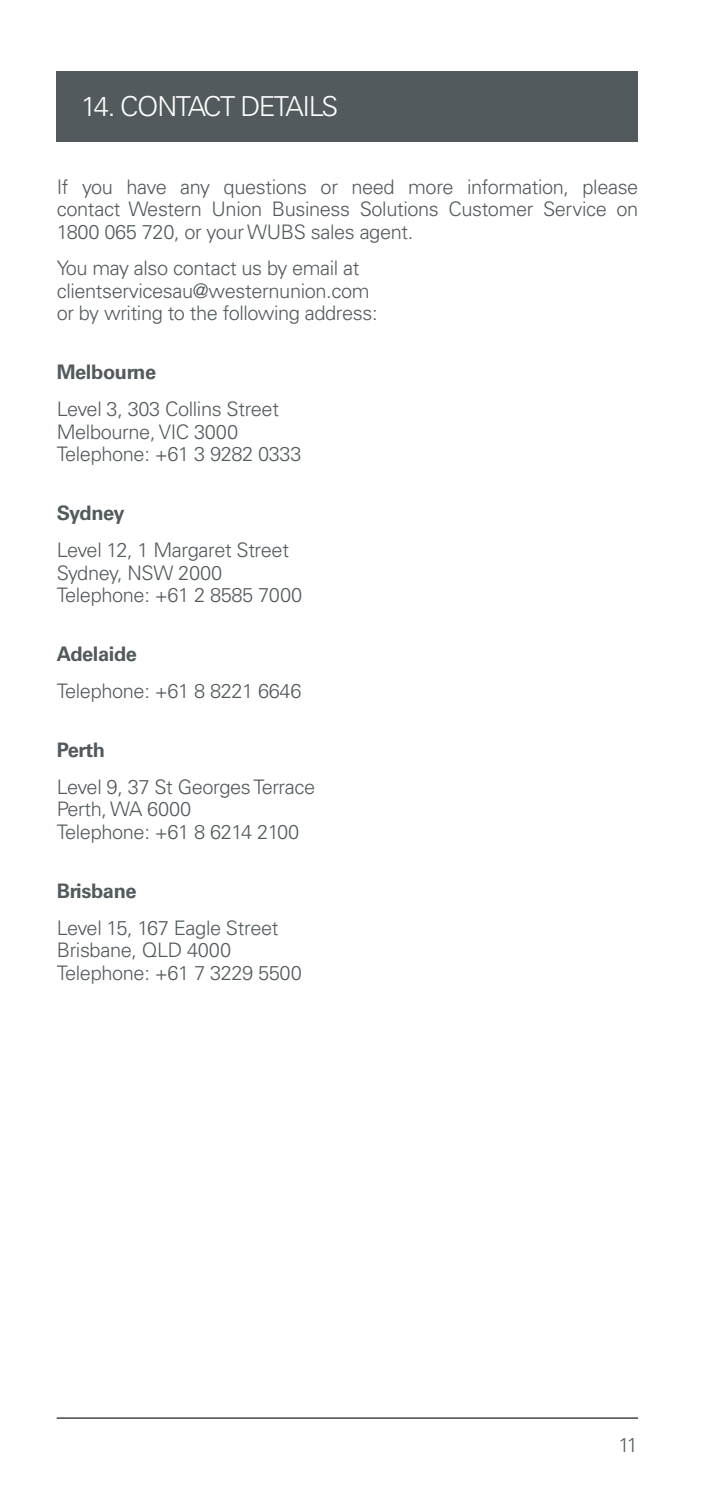
<style>
.page{position:relative;width:709px;height:1489px;background:#fff}
.page>*{position:absolute;margin:0;border:0;box-sizing:border-box;transform-origin:0 0}
.t1{font:300 27.5px "Univers LT Std";letter-spacing:-.05em;color:#fff}
.t2{font:300 20px/22.5px "Univers LT Std";letter-spacing:-.02em;color:#535a5d}
.t3{font:700 20px "Univers LT Std";letter-spacing:-.02em;color:#535a5d}
</style>
<div class="page">
<hr style="left:57px;top:1417px;width:581px;height:1px;background:#231f20">
<div style="left:57px;top:71px;width:581px;height:71px;background:#535a5d"></div>
<h1 class="t1" style="left:81px;top:89px;width:259px">14. CONTACT DETAILS</h1>
<p class="t2" style="left:57px;top:175px;width:583px;text-align:justify">If you have any questions or need more information, please contact Western Union Business Solutions Customer Service on 1800 065 720, or your WUBS sales agent.</p>
<p class="t2" style="left:57px;top:257px;width:322px">You may also contact us by email at clientservicesau@westernunion.com or by writing to the following address:</p>
<p class="t3" style="left:57px;top:361px;width:101px">Melbourne</p>
<p class="t2" style="left:57px;top:398px;width:246px">Level 3, 303 Collins Street<br>Melbourne, VIC 3000<br>Telephone: +61 3 9282 0333</p>
<p class="t3" style="left:57px;top:501px;width:70px">Sydney</p>
<p class="t2" style="left:57px;top:538px;width:247px">Level 12, 1 Margaret Street<br>Sydney, NSW 2000<br>Telephone: +61 2 8585 7000</p>
<p class="t3" style="left:57px;top:642px;width:82px">Adelaide</p>
<p class="t2" style="left:57px;top:679px;width:246px">Telephone: +61 8 8221 6646</p>
<p class="t3" style="left:57px;top:738px;width:50px">Perth</p>
<p class="t2" style="left:57px;top:775px;width:260px">Level 9, 37 St Georges Terrace<br>Perth, WA 6000<br>Telephone: +61 8 6214 2100</p>
<p class="t3" style="left:57px;top:879px;width:81px">Brisbane</p>
<p class="t2" style="left:57px;top:916px;width:247px">Level 15, 167 Eagle Street<br>Brisbane, QLD 4000<br>Telephone: +61 7 3229 5500</p>
<p class="t2" style="left:618px;top:1433px;width:21px">11</p>
</div>
